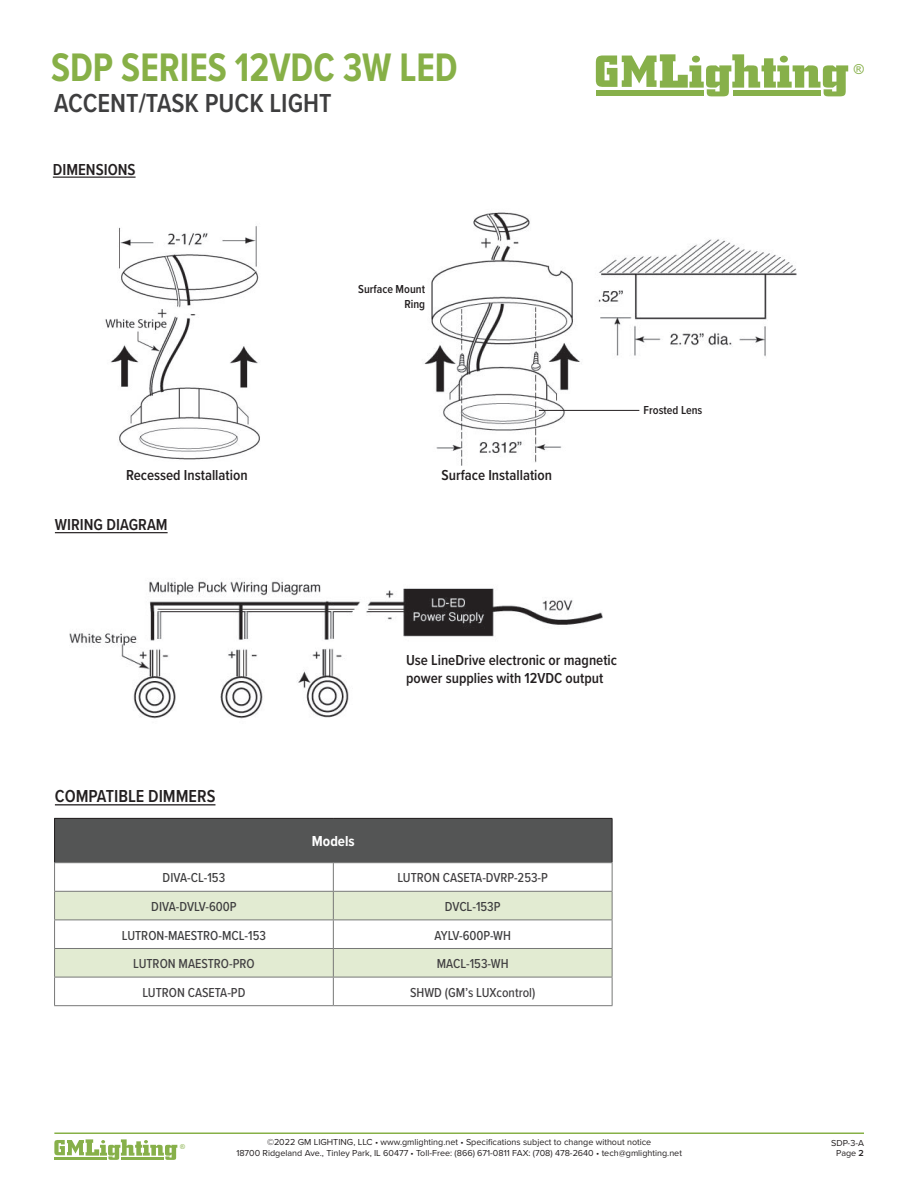
<style>
.page{position:relative;width:918px;height:1188px;background:#fff}
.page>*{position:absolute;margin:0;border:0;box-sizing:border-box;transform-origin:0 0}
.t1{font:700 41.25px "Proxima Nova Cond";color:#87b047;scale:.93 1}
.t2{font:600 27px "Proxima Nova Cond";color:#3e3e3f}
.t3{font:600 18px "Proxima Nova Cond";color:#231f20}
.t4{font:600 16.5px "Proxima Nova Cond";color:#231f20}
.t5{font:600 15px "Proxima Nova Cond";color:#231f20}
.t6{font:700 15px "Proxima Nova Cond";color:#fff}
.t7{font:13.8px "Arial";color:#87b04a}
.t8{font:500 13.5px "Proxima Nova Cond";color:#413f41}
.t9{font:500 13.5px "Proxima Nova Cond";color:#3e3e3f}
.t10{font:600 12px/14.4px "Proxima Nova Cond";color:#231f20;text-align:right}
.t11{font:9px/10.8px "Proxima Nova";color:#231f20;text-align:center}
.t12{font:6.75px "Arial";color:#87b04a}
.s1{font-weight:600}
</style>
<div class="page">
<svg style="left:596px;top:54px;width:252px;height:42px"></svg>
<div style="left:596px;top:90px;width:108px;height:5px;background:#87b04a"></div>
<div style="left:733px;top:91px;width:88px;height:5px;background:#87b04a"></div>
<hr style="left:54px;top:1132px;width:810px;height:2px;background:#87b047">
<svg style="left:54px;top:1139px;width:123px;height:21px"></svg>
<hr style="left:55px;top:1157px;width:52px;height:2px;background:#87b04a">
<hr style="left:121px;top:1157px;width:43px;height:3px;background:#87b04a">
<hr style="left:53px;top:177px;width:83px;height:1px;background:#231f20">
<hr style="left:55px;top:804px;width:160px;height:1px;background:#231f20">
<div style="left:55px;top:818px;width:557px;height:45px;background:#545555"></div>
<svg style="left:55px;top:863px;width:557px;height:142px"></svg>
<svg style="left:55px;top:892px;width:557px;height:85px;fill:#e2ebd2"></svg>
<hr style="left:54px;top:818px;width:279px;height:1px;background:#231f20">
<hr style="left:54px;top:819px;width:1px;height:43px;background:#231f20">
<hr style="left:333px;top:818px;width:279px;height:1px;background:#231f20">
<hr style="left:612px;top:819px;width:1px;height:43px;background:#231f20">
<hr style="left:54px;top:862px;width:279px;height:1px;background:#777877">
<hr style="left:333px;top:862px;width:280px;height:1px;background:#777877">
<hr style="left:54px;top:891px;width:279px;height:1px;background:#777877">
<hr style="left:333px;top:891px;width:280px;height:1px;background:#777877">
<hr style="left:54px;top:920px;width:279px;height:1px;background:#777877">
<hr style="left:333px;top:920px;width:280px;height:1px;background:#777877">
<hr style="left:54px;top:948px;width:279px;height:1px;background:#777877">
<hr style="left:333px;top:948px;width:280px;height:1px;background:#777877">
<hr style="left:54px;top:977px;width:279px;height:1px;background:#777877">
<svg style="left:54px;top:863px;width:1px;height:142px"></svg>
<hr style="left:333px;top:977px;width:280px;height:1px;background:#777877">
<svg style="left:333px;top:863px;width:1px;height:142px"></svg>
<svg style="left:612px;top:863px;width:1px;height:142px"></svg>
<hr style="left:54px;top:1005px;width:279px;height:1px;background:#777877">
<hr style="left:333px;top:1005px;width:280px;height:1px;background:#777877">
<img style="left:105px;top:225px;width:155px;height:235px">
<img style="left:424px;top:212px;width:373px;height:253px">
<hr style="left:55px;top:532px;width:113px;height:1px;background:#231f20">
<img style="left:69px;top:581px;width:534px;height:138px">
<hr style="left:539px;top:410px;width:100px;height:1px;background:#231f20">
<h1 class="t1" style="left:51px;top:37px;width:439px">SDP SERIES 12VDC 3W LED</h1>
<h3 class="t7" style="left:854px;top:60px;width:12px">®</h3>
<h2 class="t2" style="left:54px;top:83px;width:279px">ACCENT/TASK PUCK LIGHT</h2>
<p class="t4" style="left:53px;top:157px;width:84px">DIMENSIONS</p>
<p class="t10" style="left:358px;top:282px;width:68px">Surface Mount<br>Ring</p>
<p class="t5" style="left:126px;top:464px;width:123px">Recessed Installation</p>
<p class="t5" style="left:442px;top:464px;width:112px">Surface Installation</p>
<p class="t4" style="left:55px;top:513px;width:114px">WIRING DIAGRAM</p>
<p class="t10" style="left:644px;top:403px;width:60px">Frosted Lens</p>
<p class="t3" style="left:55px;top:783px;width:162px">COMPATIBLE DIMMERS</p>
<p class="t5" style="left:406px;top:649px;width:213px">Use LineDrive electronic or magnetic</p>
<p class="t5" style="left:406px;top:667px;width:199px">power supplies with 12VDC output</p>
<p class="t6" style="left:312px;top:830px;width:44px">Models</p>
<p class="t9" style="left:163px;top:868px;width:64px">DIVA-CL-153</p>
<p class="t8" style="left:397px;top:868px;width:152px">LUTRON CASETA-DVRP-253-P</p>
<p class="t9" style="left:151px;top:896px;width:87px">DIVA-DVLV-600P</p>
<p class="t9" style="left:445px;top:896px;width:57px">DVCL-153P</p>
<p class="t9" style="left:122px;top:925px;width:146px">LUTRON-MAESTRO-MCL-153</p>
<p class="t9" style="left:434px;top:925px;width:78px">AYLV-600P-WH</p>
<p class="t8" style="left:133px;top:954px;width:123px">LUTRON MAESTRO-PRO</p>
<p class="t8" style="left:437px;top:954px;width:73px">MACL-153-WH</p>
<p class="t8" style="left:142px;top:982px;width:105px">LUTRON CASETA-PD</p>
<p class="t8" style="left:410px;top:982px;width:127px">SHWD (GM’s LUXcontrol)</p>
<p class="t11" style="left:236px;top:1137px;width:447px">©2022 GM LIGHTING, LLC • www.gmlighting.net • Specifications subject to change without notice<br>18700 Ridgeland Ave., Tinley Park, IL 60477 • Toll-Free: (866) 671-0811 FAX: (708) 478-2640 • tech@gmlighting.net</p>
<p class="t12" style="left:180px;top:1142px;width:6px">®</p>
<p class="t11" style="left:831px;top:1137px;width:34px">SDP-3-A<br>Page <span class="s1">2</span></p>
</div>
